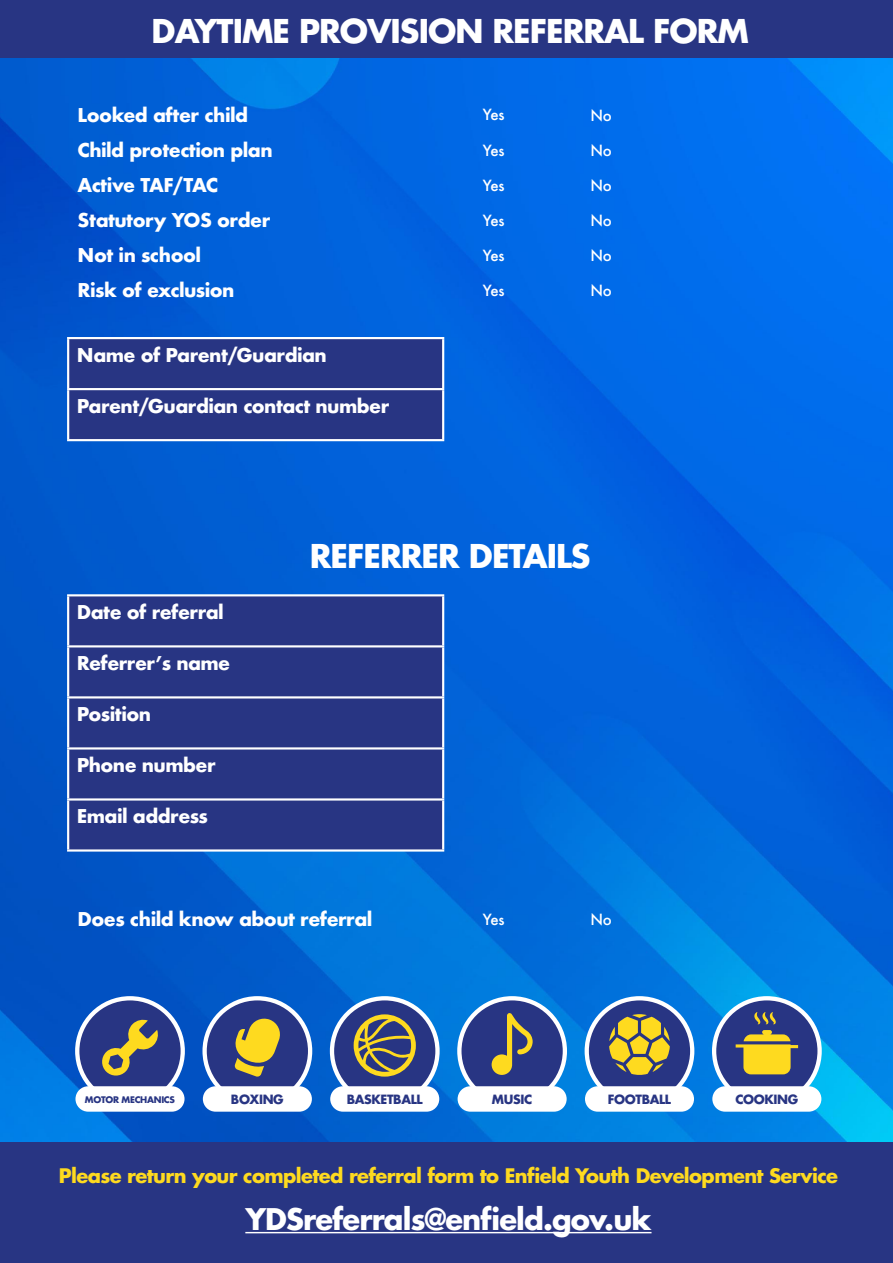
<style>
.page{position:relative;width:893px;height:1263px;background:#fff}
.page>*{position:absolute;margin:0;border:0;box-sizing:border-box;transform-origin:0 0}
.t1{font:700 31.95px "Futura CE";letter-spacing:-.03em;color:#fff}
.t2{font:700 28.95px "Futura CE";letter-spacing:-.03em;color:#fff}
.t3{font:700 19.5px "Futura CE";letter-spacing:-.03em;color:#feda1f}
.t4{font:700 18.45px/35.1px "Futura";letter-spacing:-.03em;color:#fff}
.t5{font:500 15px "Futura";letter-spacing:-.03em;color:#fff}
.t6{font:700 12.45px "Futura CE";letter-spacing:-.03em;color:#283583}
.t7{font:700 8.85px "Futura CE";letter-spacing:-.03em;color:#283583}
</style>
<div class="page">
<img style="left:0;top:58px;width:893px;height:1084px">
<div style="left:0;top:1142px;width:893px;height:121px;background:#283583"></div>
<hr style="left:245px;top:1232px;width:406px;height:1px;background:#fff">
<div style="left:0;top:0;width:893px;height:58px;background:#283583"></div>
<div style="left:77px;top:998px;width:106px;height:106px;background:#283583;border-radius:50%"></div>
<div style="left:75px;top:996px;width:110px;height:110px;border:4px solid #fff;border-radius:50%"></div>
<div style="left:205px;top:998px;width:105px;height:106px;background:#283583;border-radius:50%"></div>
<div style="left:202px;top:996px;width:110px;height:110px;border:4px solid #fff;border-radius:50%"></div>
<div style="left:332px;top:998px;width:105px;height:106px;background:#283583;border-radius:50%"></div>
<div style="left:330px;top:996px;width:110px;height:110px;border:4px solid #fff;border-radius:50%"></div>
<div style="left:459px;top:998px;width:106px;height:106px;background:#283583;border-radius:50%"></div>
<div style="left:457px;top:996px;width:110px;height:110px;border:4px solid #fff;border-radius:50%"></div>
<div style="left:587px;top:998px;width:105px;height:106px;background:#283583;border-radius:50%"></div>
<div style="left:585px;top:996px;width:109px;height:110px;border:4px solid #fff;border-radius:50%"></div>
<div style="left:714px;top:998px;width:106px;height:106px;background:#283583;border-radius:50%"></div>
<div style="left:712px;top:996px;width:110px;height:110px;border:4px solid #fff;border-radius:50%"></div>
<div style="left:75px;top:1086px;width:110px;height:26px;background:#fff;border-radius:13px"></div>
<div style="left:203px;top:1086px;width:109px;height:26px;background:#fff;border-radius:13px"></div>
<div style="left:330px;top:1086px;width:109px;height:26px;background:#fff;border-radius:13px"></div>
<div style="left:458px;top:1086px;width:109px;height:26px;background:#fff;border-radius:13px"></div>
<div style="left:585px;top:1086px;width:109px;height:26px;background:#fff;border-radius:13px"></div>
<div style="left:712px;top:1086px;width:109px;height:26px;background:#fff;border-radius:13px"></div>
<svg style="left:234px;top:1018px;width:46px;height:59px"></svg>
<svg style="left:102px;top:1019px;width:56px;height:57px"></svg>
<svg style="left:354px;top:1014px;width:62px;height:62px"></svg>
<svg style="left:492px;top:1013px;width:41px;height:62px"></svg>
<svg style="left:609px;top:1014px;width:61px;height:61px"></svg>
<svg style="left:736px;top:1030px;width:62px;height:44px"></svg>
<svg style="left:754px;top:1012px;width:22px;height:12px"></svg>
<div style="left:69px;top:339px;width:373px;height:100px;background:#283583"></div>
<hr style="left:67px;top:388px;width:377px;height:2px;background:#fff">
<hr style="left:67px;top:337px;width:377px;height:2px;background:#fff">
<hr style="left:67px;top:339px;width:2px;height:49px;background:#fff">
<hr style="left:442px;top:339px;width:2px;height:49px;background:#fff">
<hr style="left:67px;top:390px;width:2px;height:49px;background:#fff">
<hr style="left:442px;top:390px;width:2px;height:49px;background:#fff">
<hr style="left:67px;top:439px;width:377px;height:2px;background:#fff">
<div style="left:69px;top:596px;width:373px;height:253px;background:#283583"></div>
<hr style="left:67px;top:594px;width:377px;height:2px;background:#fff">
<hr style="left:67px;top:596px;width:2px;height:49px;background:#fff">
<hr style="left:67px;top:645px;width:377px;height:2px;background:#fff">
<hr style="left:67px;top:647px;width:2px;height:49px;background:#fff">
<hr style="left:67px;top:696px;width:377px;height:2px;background:#fff">
<hr style="left:67px;top:698px;width:2px;height:49px;background:#fff">
<hr style="left:67px;top:747px;width:377px;height:2px;background:#fff">
<hr style="left:67px;top:749px;width:2px;height:49px;background:#fff">
<hr style="left:67px;top:798px;width:377px;height:2px;background:#fff">
<hr style="left:67px;top:800px;width:2px;height:49px;background:#fff">
<hr style="left:67px;top:849px;width:377px;height:2px;background:#fff">
<hr style="left:442px;top:596px;width:2px;height:49px;background:#fff">
<hr style="left:442px;top:647px;width:2px;height:49px;background:#fff">
<hr style="left:442px;top:698px;width:2px;height:49px;background:#fff">
<hr style="left:442px;top:749px;width:2px;height:49px;background:#fff">
<hr style="left:442px;top:800px;width:2px;height:49px;background:#fff">
<h1 class="t1" style="left:152px;top:7px;width:599px">DAYTIME PROVISION REFERRAL FORM</h1>
<p class="t4" style="left:78px;top:97px;width:197px">Looked after child<br>Child protection plan<br>Active TAF/TAC<br>Statutory YOS order<br>Not in school<br>Risk of exclusion</p>
<p class="t4" style="left:77px;top:338px;width:252px">Name of Parent/Guardian</p>
<p class="t4" style="left:77px;top:389px;width:314px">Parent/Guardian contact number</p>
<p class="t5" style="left:483px;top:105px;width:23px">Yes</p>
<p class="t5" style="left:483px;top:140px;width:23px">Yes</p>
<p class="t5" style="left:483px;top:175px;width:23px">Yes</p>
<p class="t5" style="left:483px;top:210px;width:23px">Yes</p>
<p class="t5" style="left:483px;top:245px;width:23px">Yes</p>
<p class="t5" style="left:483px;top:280px;width:23px">Yes</p>
<p class="t5" style="left:590px;top:105px;width:23px">No</p>
<p class="t5" style="left:590px;top:140px;width:23px">No</p>
<p class="t5" style="left:590px;top:175px;width:23px">No</p>
<p class="t5" style="left:590px;top:210px;width:23px">No</p>
<p class="t5" style="left:590px;top:245px;width:23px">No</p>
<p class="t5" style="left:590px;top:280px;width:23px">No</p>
<p class="t4" style="left:77px;top:595px;width:149px">Date of referral</p>
<p class="t4" style="left:77px;top:646px;width:155px">Referrer’s name</p>
<p class="t4" style="left:77px;top:697px;width:76px">Position</p>
<p class="t4" style="left:77px;top:748px;width:140px">Phone number</p>
<p class="t4" style="left:77px;top:799px;width:133px">Email address</p>
<h1 class="t1" style="left:310px;top:532px;width:282px">REFERRER DETAILS</h1>
<p class="t4" style="left:78px;top:902px;width:296px">Does child know about referral</p>
<p class="t5" style="left:483px;top:909px;width:23px">Yes</p>
<p class="t5" style="left:590px;top:909px;width:23px">No</p>
<p class="t7" style="left:85px;top:1093px;width:92px">MOTOR MECHANICS</p>
<p class="t6" style="left:231px;top:1090px;width:54px">BOXING</p>
<p class="t6" style="left:347px;top:1090px;width:77px">BASKETBALL</p>
<p class="t6" style="left:492px;top:1090px;width:42px">MUSIC</p>
<p class="t6" style="left:608px;top:1090px;width:65px">FOOTBALL</p>
<p class="t6" style="left:735px;top:1090px;width:64px">COOKING</p>
<p class="t3" style="left:59px;top:1161px;width:781px">Please return your completed referral form to Enfield Youth Development Service</p>
<h2 class="t2" style="left:245px;top:1197px;width:408px">YDSreferrals@enfield.gov.uk</h2>
</div>
